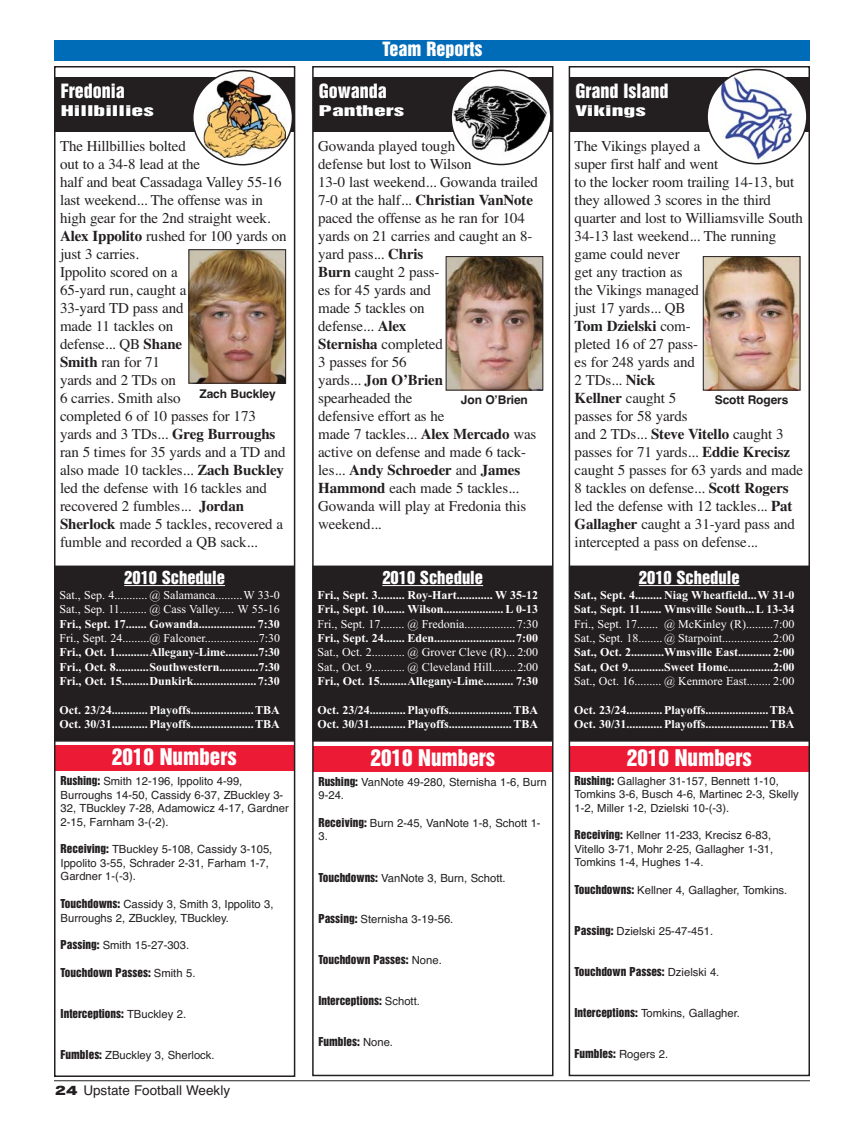
<style>
.page{position:relative;width:864px;height:1134px;background:#fff}
.page>*{position:absolute;margin:0;border:0;box-sizing:border-box;transform-origin:0 0}
.t1{font:21px "Helvetica Inserat";color:#fff}
.t2{font:18px "Helvetica Inserat";color:#fff}
.t3{font:16.5px "Helvetica Inserat";color:#fff}
.t4{font:15px/18px "Times";letter-spacing:-.01em;color:#231f20}
.t5{font:13.5px "Helvetica Inserat";color:#fff;scale:1.75 1}
.t6{font:13.5px "Helvetica";color:#231f20}
.t7{font:700 12px/14.4px "Times New Roman";color:#fff;text-align:justify}
.t8{font:700 12px "Helvetica";letter-spacing:-.01em;color:#231f20}
.t9{font:11.25px/13.5px "Helvetica";color:#231f20}
.t10{font:11.25px "Helvetica Inserat";color:#231f20}
.s1{font-weight:700}
.s2{font-weight:400}
.s3{font-family:"Helvetica Inserat"}
.s4{font-family:"Helvetica"}
.s5{font-family:"Akzidenz Grotesk BE";font-weight:700;font-stretch:expanded}
</style>
<div class="page">
<div style="left:570px;top:747px;width:239px;height:25px;background:#ed1a35"></div>
<div style="left:314px;top:746px;width:238px;height:26px;background:#ed1a35"></div>
<div style="left:569px;top:66px;width:241px;height:1010px;border:2px solid #231f20"></div>
<div style="left:569px;top:77px;width:240px;height:55px;background:#231f20"></div>
<div style="left:570px;top:566px;width:239px;height:175px;background:#231f20"></div>
<div style="left:569px;top:566px;width:240px;height:175px;border:1px solid #231f20"></div>
<hr style="left:639px;top:585px;width:101px;height:1px;background:#fff">
<hr style="left:54px;top:1081px;width:756px;height:1px;background:#231f20">
<div style="left:312px;top:66px;width:242px;height:1010px;border:2px solid #231f20"></div>
<div style="left:313px;top:77px;width:239px;height:55px;background:#231f20"></div>
<div style="left:313px;top:566px;width:239px;height:175px;background:#231f20"></div>
<div style="left:313px;top:566px;width:240px;height:175px;border:1px solid #231f20"></div>
<hr style="left:382px;top:585px;width:101px;height:1px;background:#fff">
<img style="left:448px;top:258px;width:93px;height:130px">
<div style="left:446px;top:256px;width:97px;height:134px;border:1px solid #231f20"></div>
<img style="left:705px;top:258px;width:93px;height:130px">
<div style="left:703px;top:256px;width:97px;height:134px;border:1px solid #231f20"></div>
<svg style="left:451px;top:70px;width:101px;height:95px"></svg>
<svg style="left:707px;top:69px;width:101px;height:95px"></svg>
<div style="left:55px;top:40px;width:755px;height:21px;background:#006cb8"></div>
<div style="left:55px;top:745px;width:239px;height:26px;background:#ed1a35"></div>
<div style="left:54px;top:66px;width:241px;height:1011px;border:2px solid #231f20"></div>
<div style="left:55px;top:77px;width:239px;height:55px;background:#231f20"></div>
<div style="left:55px;top:566px;width:239px;height:175px;background:#231f20"></div>
<div style="left:55px;top:566px;width:240px;height:175px;border:1px solid #231f20"></div>
<hr style="left:124px;top:585px;width:101px;height:1px;background:#fff">
<img style="left:191px;top:251px;width:93px;height:131px">
<div style="left:189px;top:249px;width:97px;height:135px;border:1px solid #231f20"></div>
<img style="left:193px;top:70px;width:100px;height:95px">
<p class="t2" style="left:382px;top:42px;width:101px">Team Reports</p>
<p class="t2" style="left:61px;top:83px;width:65px">Fredonia</p>
<p class="t5" style="left:61px;top:105px;width:55px">Hillbillies</p>
<p class="t2" style="left:319px;top:83px;width:70px">Gowanda</p>
<p class="t5" style="left:319px;top:105px;width:50px">Panthers</p>
<p class="t2" style="left:575px;top:83px;width:94px">Grand Island</p>
<p class="t5" style="left:575px;top:105px;width:42px">Vikings</p>
<p class="t4" style="left:60px;top:139px;width:228px">The Hillbillies bolted<br>out to a 34-8 lead at the<br>half and beat Cassadaga Valley 55-16 last weekend... The offense was in high gear for the 2nd straight week.<br><span class="s1">Alex Ippolito</span> rushed for 100 yards on just 3 carries.<br>Ippolito scored on a<br>65-yard run, caught a<br>33-yard TD pass and<br>made 11 tackles on<br>defense... QB <span class="s1">Shane<br>Smith</span> ran for 71<br>yards and 2 TDs on<br>6 carries. Smith also<br>completed 6 of 10 passes for 173 yards and 3 TDs... <span class="s1">Greg Burroughs </span>ran 5 times for 35 yards and a TD and also made 10 tackles... <span class="s1">Zach Buckley </span>led the defense with 16 tackles and recovered 2 fumbles... <span class="s1">Jordan<br>Sherlock</span> made 5 tackles, recovered a fumble and recorded a QB sack...</p>
<p class="t8" style="left:200px;top:389px;width:78px">Zach Buckley</p>
<p class="t4" style="left:318px;top:139px;width:221px">Gowanda played tough<br>defense but lost to Wilson<br>13-0 last weekend... Gowanda trailed<br>7-0 at the half... <span class="s1">Christian VanNote </span>paced the offense as he ran for 104 yards on 21 carries and caught an 8- yard pass... <span class="s1">Chris<br>Burn</span> caught 2 pass-<br>es for 45 yards and<br>made 5 tackles on<br>defense... <span class="s1">Alex<br>Sternisha</span> completed<br>3 passes for 56<br>yards... <span class="s1">Jon O’Brien<br></span>spearheaded the<br>defensive effort as he<br>made 7 tackles... <span class="s1">Alex Mercado</span> was active on defense and made 6 tack&shy;les... <span class="s1">Andy Schroeder</span> and <span class="s1">James<br>Hammond</span> each made 5 tackles...<br>Gowanda will play at Fredonia this weekend...</p>
<p class="t4" style="left:575px;top:139px;width:230px">The Vikings played a<br>super first half and went<br>to the locker room trailing 14-13, but they allowed 3 scores in the third quarter and lost to Williamsville South<br>34-13 last weekend... The running game could never<br>get any traction as<br>the Vikings managed<br>just 17 yards... QB<br><span class="s1">Tom Dzielski</span> com-<br>pleted 16 of 27 pass-<br>es for 248 yards and<br>2 TDs... <span class="s1">Nick<br>Kellner</span> caught 5<br>passes for 58 yards<br>and 2 TDs... <span class="s1">Steve Vitello</span> caught 3 passes for 71 yards... <span class="s1">Eddie Krecisz </span>caught 5 passes for 63 yards and made<br>8 tackles on defense... <span class="s1">Scott Rogers </span>led the defense with 12 tackles... <span class="s1">Pat<br>Gallagher</span> caught a 31-yard pass and intercepted a pass on defense...</p>
<p class="t8" style="left:461px;top:396px;width:69px">Jon OʼBrien</p>
<p class="t8" style="left:715px;top:396px;width:75px">Scott Rogers</p>
<p class="t3" style="left:124px;top:571px;width:102px">2010 Schedule</p>
<p class="t7" style="left:59px;top:589px;width:222px"><span class="s2">Sat., Sep. 4........... @ Salamanca.........W 33-0<br>Sat., Sep. 11......... @ Cass Valley..... W 55-16<br></span>Fri., Sept. 17....... Gowanda................... 7:30<br><span class="s2">Fri., Sept. 24.........@ Falconer..................7:30<br></span>Fri., Oct. 1...........Allegany-Lime...........7:30<br>Fri., Oct. 8...........Southwestern.............7:30<br>Fri., Oct. 15.........Dunkirk.....................7:30</p>
<p class="t7" style="left:59px;top:704px;width:222px">Oct. 23/24............ Playoffs..................... TBA<br>Oct. 30/31............ Playoffs..................... TBA</p>
<p class="t3" style="left:382px;top:571px;width:102px">2010 Schedule</p>
<p class="t7" style="left:318px;top:589px;width:222px">Fri., Sept. 3......... Roy-Hart............ W 35-12<br>Fri., Sept. 10....... Wilson.................... L 0-13<br><span class="s2">Fri., Sept. 17........ @ Fredonia.................7:30<br></span>Fri., Sept. 24....... Eden...........................7:00<br><span class="s2">Sat., Oct. 2........... @ Grover Cleve (R)... 2:00<br>Sat., Oct. 9........... @ Cleveland Hill........2:00<br></span>Fri., Oct. 15.........Allegany-Lime.......... 7:30</p>
<p class="t7" style="left:318px;top:704px;width:222px">Oct. 23/24............ Playoffs..................... TBA<br>Oct. 30/31............ Playoffs..................... TBA</p>
<p class="t3" style="left:639px;top:571px;width:102px">2010 Schedule</p>
<p class="t7" style="left:574px;top:589px;width:222px">Sat., Sept. 4......... Niag Wheatfield...W 31-0<br>Sat., Sept. 11....... Wmsville South... L 13-34<br><span class="s2">Fri., Sept. 17....... @ McKinley (R).........7:00<br>Sat., Sept. 18........ @ Starpoint.................2:00<br></span>Sat., Oct. 2...........Wmsville East........... 2:00<br>Sat., Oct 9............Sweet Home...............2:00<br><span class="s2">Sat., Oct. 16......... @ Kenmore East........ 2:00</span></p>
<p class="t7" style="left:574px;top:704px;width:222px">Oct. 23/24............ Playoffs..................... TBA<br>Oct. 30/31............ Playoffs..................... TBA</p>
<p class="t1" style="left:112px;top:748px;width:126px">2010 Numbers</p>
<p class="t1" style="left:371px;top:749px;width:126px">2010 Numbers</p>
<p class="t1" style="left:627px;top:750px;width:126px">2010 Numbers</p>
<p class="t9" style="left:61px;top:776px;width:230px"><span class="s3">Rushing:</span> Smith 12-196, Ippolito 4-99, Burroughs 14-50, Cassidy 6-37, ZBuckley 3- 32, TBuckley 7-28, Adamowicz 4-17, Gardner 2-15, Farnham 3-(-2).</p>
<p class="t9" style="left:61px;top:844px;width:213px"><span class="s3">Receiving:</span> TBuckley 5-108, Cassidy 3-105,<br>Ippolito 3-55, Schrader 2-31, Farham 1-7,<br>Gardner 1-(-3).</p>
<p class="t9" style="left:61px;top:898px;width:215px;line-height:14.1px"><span class="s3">Touchdowns:</span> Cassidy 3, Smith 3, Ippolito 3,<br>Burroughs 2, ZBuckley, TBuckley.</p>
<p class="t9" style="left:61px;top:940px;width:130px"><span class="s3">Passing:</span> Smith 15-27-303.</p>
<p class="t10" style="left:61px;top:968px;width:136px">Touchdown Passes: <span class="s4">Smith 5.</span></p>
<p class="t10" style="left:61px;top:1009px;width:127px">Interceptions: <span class="s4">TBuckley 2.</span></p>
<p class="t9" style="left:61px;top:1049px;width:156px"><span class="s3">Fumbles:</span> ZBuckley 3, Sherlock.</p>
<p class="t9" style="left:318px;top:776px;width:230px"><span class="s3">Rushing:</span> VanNote 49-280, Sternisha 1-6, Burn<br>9-24.</p>
<p class="t9" style="left:318px;top:817px;width:224px"><span class="s3">Receiving:</span> Burn 2-45, VanNote 1-8, Schott 1-<br>3.</p>
<p class="t9" style="left:318px;top:872px;width:189px"><span class="s3">Touchdowns:</span> VanNote 3, Burn, Schott.</p>
<p class="t9" style="left:318px;top:913px;width:136px"><span class="s3">Passing:</span> Sternisha 3-19-56.</p>
<p class="t10" style="left:318px;top:955px;width:125px">Touchdown Passes: <span class="s4">None.</span></p>
<p class="t10" style="left:318px;top:996px;width:103px">Interceptions: <span class="s4">Schott.</span></p>
<p class="t10" style="left:318px;top:1037px;width:76px">Fumbles: <span class="s4">None.</span></p>
<p class="t9" style="left:574px;top:775px;width:226px"><span class="s3">Rushing:</span> Gallagher 31-157, Bennett 1-10,<br>Tomkins 3-6, Busch 4-6, Martinec 2-3, Skelly<br>1-2, Miller 1-2, Dzielski 10-(-3).</p>
<p class="t9" style="left:574px;top:829px;width:200px"><span class="s3">Receiving:</span> Kellner 11-233, Krecisz 6-83,<br>Vitello 3-71, Mohr 2-25, Gallagher 1-31,<br>Tomkins 1-4, Hughes 1-4.</p>
<p class="t9" style="left:574px;top:884px;width:214px"><span class="s3">Touchdowns:</span> Kellner 4, Gallagher, Tomkins.</p>
<p class="t9" style="left:574px;top:925px;width:140px"><span class="s3">Passing:</span> Dzielski 25-47-451.</p>
<p class="t10" style="left:574px;top:967px;width:146px">Touchdown Passes: <span class="s4">Dzielski 4.</span></p>
<p class="t9" style="left:574px;top:1007px;width:167px"><span class="s3">Interceptions:</span> Tomkins, Gallagher.</p>
<p class="t10" style="left:574px;top:1049px;width:95px">Fumbles: <span class="s4">Rogers 2.</span></p>
<p class="t6" style="left:55px;top:1086px;width:177px"><span class="s5">24</span> Upstate Football Weekly</p>
</div>
